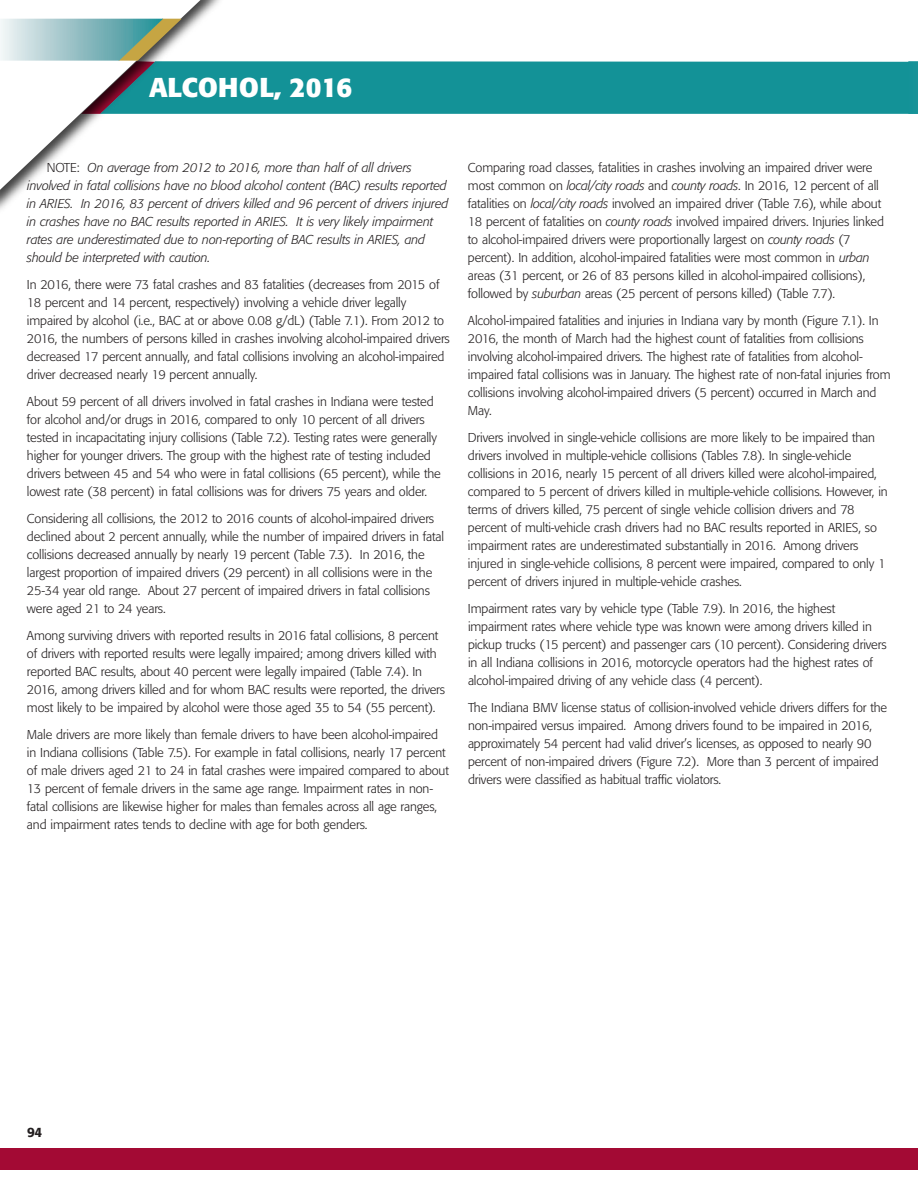
<style>
.page{position:relative;width:918px;height:1188px;background:#fff}
.page>*{position:absolute;margin:0;border:0;box-sizing:border-box;transform-origin:0 0}
.t1{font:700 27px "Formata";color:#fff}
.t2{font:500 13.5px "Formata";color:#231f20}
.t3{font:300 12.75px/18px "Formata";letter-spacing:-.01em;color:#231f20}
.t4{font:italic 300 12.75px/18px "Formata";letter-spacing:-.01em;color:#231f20}
.s1{font-style:normal}
.s2{font-style:italic}
</style>
<div class="page">
<svg style="left:0;top:0;width:908px;height:202px"></svg>
<div style="left:0;top:1148px;width:918px;height:22px;background:#a30a34"></div>
<div style="left:908px;top:61px;width:10px;height:53px;background:#159298"></div>
<h1 class="t1" style="left:149px;top:76px;width:205px">ALCOHOL, 2016</h1>
<p class="t4" style="left:27px;top:160px;width:423px;text-indent:20px"><span class="s1">NOTE:</span> On average from 2012 to 2016, more than half of all drivers involved in fatal collisions have no blood alcohol content (BAC) results reported in ARIES. In 2016, 83 percent of drivers killed and 96 percent of drivers injured in crashes have no BAC results reported in ARIES. It is very likely impairment rates are underestimated due to non-reporting of BAC results in ARIES, and should be interpreted with caution.</p>
<p class="t3" style="left:27px;top:277px;width:424px">In 2016, there were 73 fatal crashes and 83 fatalities (decreases from 2015 of 18 percent and 14 percent, respectively) involving a vehicle driver legally impaired by alcohol (i.e., BAC at or above 0.08 g/dL) (Table 7.1). From 2012 to 2016, the numbers of persons killed in crashes involving alcohol-impaired drivers decreased 17 percent annually, and fatal collisions involving an alcohol-impaired driver decreased nearly 19 percent annually.</p>
<p class="t3" style="left:27px;top:394px;width:415px">About 59 percent of all drivers involved in fatal crashes in Indiana were tested for alcohol and/or drugs in 2016, compared to only 10 percent of all drivers tested in incapacitating injury collisions (Table 7.2). Testing rates were generally higher for younger drivers. The group with the highest rate of testing included drivers between 45 and 54 who were in fatal collisions (65 percent), while the lowest rate (38 percent) in fatal collisions was for drivers 75 years and older.</p>
<p class="t3" style="left:27px;top:511px;width:419px">Considering all collisions, the 2012 to 2016 counts of alcohol-impaired drivers declined about 2 percent annually, while the number of impaired drivers in fatal collisions decreased annually by nearly 19 percent (Table 7.3). In 2016, the largest proportion of impaired drivers (29 percent) in all collisions were in the 25-34 year old range. About 27 percent of impaired drivers in fatal collisions were aged 21 to 24 years.</p>
<p class="t3" style="left:27px;top:628px;width:420px">Among surviving drivers with reported results in 2016 fatal collisions, 8 percent of drivers with reported results were legally impaired; among drivers killed with reported BAC results, about 40 percent were legally impaired (Table 7.4). In 2016, among drivers killed and for whom BAC results were reported, the drivers most likely to be impaired by alcohol were those aged 35 to 54 (55 percent).</p>
<p class="t3" style="left:27px;top:727px;width:423px">Male drivers are more likely than female drivers to have been alcohol-impaired in Indiana collisions (Table 7.5). For example in fatal collisions, nearly 17 percent of male drivers aged 21 to 24 in fatal crashes were impaired compared to about 13 percent of female drivers in the same age range. Impairment rates in non&shy;fatal collisions are likewise higher for males than females across all age ranges, and impairment rates tends to decline with age for both genders.</p>
<p class="t3" style="left:468px;top:160px;width:417px">Comparing road classes, fatalities in crashes involving an impaired driver were most common on <span class="s2">local/city roads</span> and <span class="s2">county roads</span>. In 2016, 12 percent of all fatalities on <span class="s2">local/city roads</span> involved an impaired driver (Table 7.6), while about 18 percent of fatalities on <span class="s2">county roads</span> involved impaired drivers. Injuries linked to alcohol-impaired drivers were proportionally largest on <span class="s2">county roads</span> (7 percent). In addition, alcohol-impaired fatalities were most common in <span class="s2">urban </span>areas (31 percent, or 26 of 83 persons killed in alcohol-impaired collisions), followed by <span class="s2">suburban</span> areas (25 percent of persons killed) (Table 7.7).</p>
<p class="t3" style="left:468px;top:313px;width:424px">Alcohol-impaired fatalities and injuries in Indiana vary by month (Figure 7.1). In 2016, the month of March had the highest count of fatalities from collisions involving alcohol-impaired drivers. The highest rate of fatalities from alcohol&shy;impaired fatal collisions was in January. The highest rate of non-fatal injuries from collisions involving alcohol-impaired drivers (5 percent) occurred in March and May.</p>
<p class="t3" style="left:468px;top:430px;width:421px">Drivers involved in single-vehicle collisions are more likely to be impaired than drivers involved in multiple-vehicle collisions (Tables 7.8). In single-vehicle collisions in 2016, nearly 15 percent of all drivers killed were alcohol-impaired, compared to 5 percent of drivers killed in multiple-vehicle collisions. However, in terms of drivers killed, 75 percent of single vehicle collision drivers and 78 percent of multi-vehicle crash drivers had no BAC results reported in ARIES, so impairment rates are underestimated substantially in 2016. Among drivers injured in single-vehicle collisions, 8 percent were impaired, compared to only 1 percent of drivers injured in multiple-vehicle crashes.</p>
<p class="t3" style="left:468px;top:601px;width:420px">Impairment rates vary by vehicle type (Table 7.9). In 2016, the highest impairment rates where vehicle type was known were among drivers killed in pickup trucks (15 percent) and passenger cars (10 percent). Considering drivers in all Indiana collisions in 2016, motorcycle operators had the highest rates of alcohol-impaired driving of any vehicle class (4 percent).</p>
<p class="t3" style="left:468px;top:700px;width:421px">The Indiana BMV license status of collision-involved vehicle drivers differs for the non-impaired versus impaired. Among drivers found to be impaired in 2016, approximately 54 percent had valid driver’s licenses, as opposed to nearly 90 percent of non-impaired drivers (Figure 7.2). More than 3 percent of impaired drivers were classified as habitual traffic violators.</p>
<p class="t2" style="left:27px;top:1127px;width:17px">94</p>
</div>
